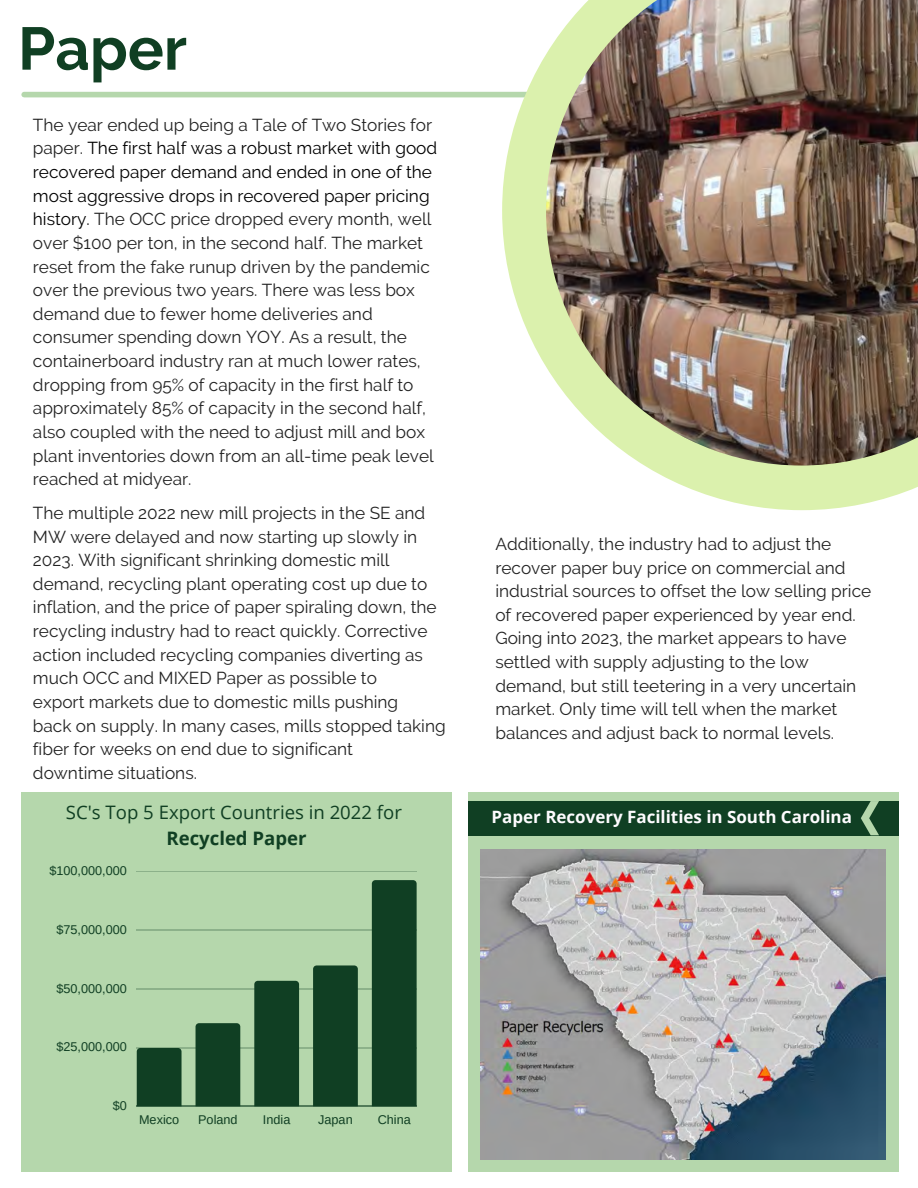
<style>
.page{position:relative;width:918px;height:1188px;background:#fff}
.page>*{position:absolute;margin:0;border:0;box-sizing:border-box;transform-origin:0 0}
.t1{font:700 60px "Raleway";color:#103f23}
.t2{font:18.6px "Open Sans";color:#103f23}
.t3{font:700 18.6px "Open Sans";color:#103f23}
.t4{font:17.25px/23.5px "Raleway";color:#222}
.t5{font:700 16.95px "Open Sans";color:#fefcff}
.t6{font:12.6px "Arimo";color:#103f23}
.s1{color:#000}
</style>
<div class="page">
<svg style="left:21px;top:793px;width:431px;height:379px;background:#99bd94"></svg>
<div style="left:469px;top:793px;width:430px;height:379px;background:#b5d7ac"></div>
<div style="left:469px;top:801px;width:430px;height:34px;background:#103f23"></div>
<svg style="left:861px;top:801px;width:18px;height:34px"></svg>
<hr style="left:137px;top:871px;width:280px;height:1px;background:#103f23">
<hr style="left:137px;top:930px;width:280px;height:1px;background:#103f23">
<hr style="left:137px;top:988px;width:280px;height:1px;background:#103f23">
<hr style="left:137px;top:1047px;width:280px;height:1px;background:#103f23">
<hr style="left:137px;top:1106px;width:280px;height:1px;background:#103f23">
<svg style="left:137px;top:1048px;width:45px;height:4px"></svg>
<svg style="left:196px;top:1023px;width:44px;height:4px"></svg>
<svg style="left:254px;top:981px;width:45px;height:3px"></svg>
<svg style="left:313px;top:965px;width:45px;height:4px"></svg>
<svg style="left:372px;top:880px;width:45px;height:4px"></svg>
<div style="left:24px;top:92px;width:825px;height:5px;background:#b5d7ac"></div>
<svg style="left:502px;top:55px;width:416px;height:455px"></svg>
<img style="left:546px;top:0;width:372px;height:466px">
<img style="left:481px;top:849px;width:405px;height:311px">
<p class="t1" style="left:18px;top:13px;width:171px">Paper</p>
<p class="t4" style="left:33px;top:113px;width:406px">The year ended up being a Tale of Two Stories for paper. <span class="s1">The first half was a robust market with good recovered paper demand and ended in one of the most aggressive drops in recovered paper pricing history.</span> The OCC price dropped every month, well over $100 per ton, in the second half. The market reset from the fake runup driven by the pandemic over the previous two years. There was less box demand due to fewer home deliveries and consumer spending down YOY. As a result, the containerboard industry ran at much lower rates, dropping from 95% of capacity in the first half to approximately 85% of capacity in the second half, also coupled with the need to adjust mill and box plant inventories down from an all-time peak level reached at midyear.</p>
<p class="t4" style="left:33px;top:501px;width:405px">The multiple 2022 new mill projects in the SE and MW were delayed and now starting up slowly in 2023. With significant shrinking domestic mill demand, recycling plant operating cost up due to inflation, and the price of paper spiraling down, the</p>
<p class="t4" style="left:33px;top:619px;width:396px">recycling industry had to react quickly. Corrective action included recycling companies diverting as much OCC and MIXED Paper as possible to</p>
<p class="t4" style="left:33px;top:690px;width:367px">export markets due to domestic mills pushing</p>
<p class="t4" style="left:33px;top:714px;width:414px">back on supply. In many cases, mills stopped taking</p>
<p class="t4" style="left:33px;top:737px;width:322px">fiber for weeks on end due to significant</p>
<p class="t4" style="left:33px;top:761px;width:166px">downtime situations.</p>
<p class="t2" style="left:66px;top:800px;width:337px">SC's Top 5 Export Countries in 2022 for</p>
<p class="t3" style="left:166px;top:825px;width:141px">Recycled Paper</p>
<p class="t6" style="left:49px;top:864px;width:79px">$100,000,000</p>
<p class="t6" style="left:56px;top:922px;width:72px">$75,000,000</p>
<p class="t6" style="left:56px;top:981px;width:72px">$50,000,000</p>
<p class="t6" style="left:56px;top:1040px;width:72px">$25,000,000</p>
<p class="t6" style="left:113px;top:1099px;width:16px">$0</p>
<p class="t6" style="left:139px;top:1112px;width:42px">Mexico</p>
<p class="t6" style="left:198px;top:1112px;width:41px">Poland</p>
<p class="t6" style="left:263px;top:1112px;width:29px">India</p>
<p class="t6" style="left:318px;top:1112px;width:36px">Japan</p>
<p class="t6" style="left:378px;top:1112px;width:35px">China</p>
<p class="t4" style="left:495px;top:532px;width:377px">Additionally, the industry had to adjust the recover paper buy price on commercial and industrial sources to offset the low selling price of recovered paper experienced by year end.<br>Going into 2023, the market appears to have settled with supply adjusting to the low demand, but still teetering in a very uncertain market. Only time will tell when the market balances and adjust back to normal levels.</p>
<p class="t5" style="left:492px;top:805px;width:362px">Paper Recovery Facilities in South Carolina</p>
</div>
